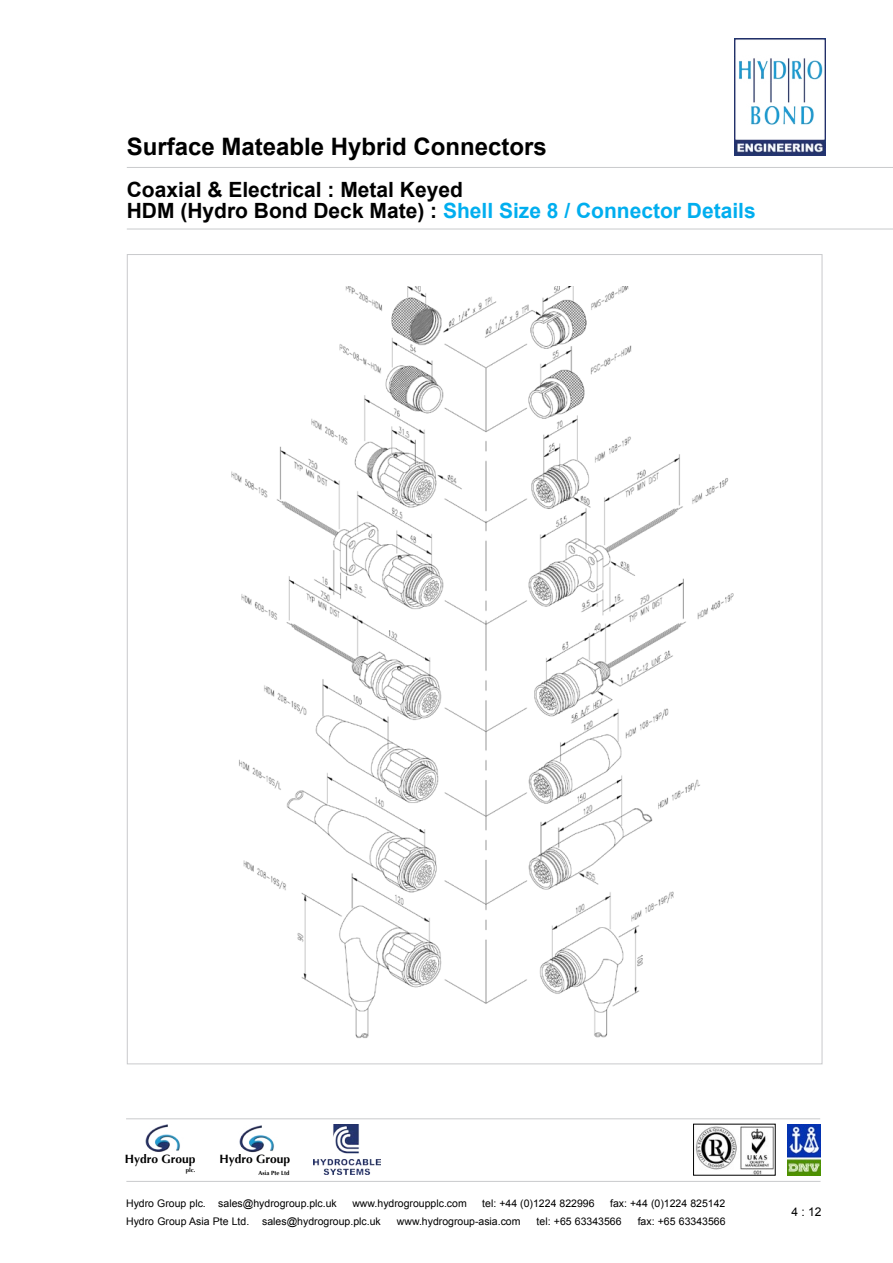
<style>
.page{position:relative;width:893px;height:1263px;background:#fff}
.page>*{position:absolute;margin:0;border:0;box-sizing:border-box;transform-origin:0 0}
.t1{font:700 24px "Arial";color:#000}
.t2{font:700 21px/21px "Arial";color:#000}
.t3{font:700 12px "Optima";color:#000}
.t4{font:12px "Arial";color:#000}
.t5{font:10.5px "Arial";color:#000}
.t6{font:700 6px "Optima";color:#000}
.s1{color:#00aeef}
</style>
<div class="page">
<hr style="left:127px;top:229px;width:766px;height:1px;background:#c9cacc">
<hr style="left:127px;top:167px;width:766px;height:1px;background:#c9cacc">
<img style="left:735px;top:38px;width:90px;height:117px">
<hr style="left:126px;top:1181px;width:694px;height:1px;background:#c9cacc">
<img style="left:313px;top:1125px;width:68px;height:50px">
<img style="left:145px;top:1125px;width:35px;height:27px">
<img style="left:239px;top:1125px;width:35px;height:28px">
<hr style="left:126px;top:1118px;width:694px;height:1px;background:#c9cacc">
<img style="left:787px;top:1124px;width:33px;height:51px">
<img style="left:695px;top:1126px;width:78px;height:47px">
<img style="left:231px;top:286px;width:503px;height:752px">
<h1 class="t1" style="left:127px;top:131px;width:422px">Surface Mateable Hybrid Connectors</h1>
<h2 class="t2" style="left:127px;top:180px;width:630px">Coaxial &amp; Electrical : Metal Keyed<br>HDM (Hydro Bond Deck Mate) : <span class="s1">Shell Size 8 / Connector Details</span></h2>
<p class="t3" style="left:125px;top:1151px;width:72px">Hydro Group</p>
<p class="t3" style="left:219px;top:1151px;width:72px">Hydro Group</p>
<p class="t6" style="left:186px;top:1167px;width:11px">plc.</p>
<p class="t6" style="left:258px;top:1169px;width:33px">Asia Pte Ltd</p>
<p class="t5" style="left:126px;top:1196px;width:212px">Hydro Group plc. sales@hydrogroup.plc.uk</p>
<p class="t5" style="left:352px;top:1196px;width:116px">www.hydrogroupplc.com</p>
<p class="t5" style="left:482px;top:1196px;width:114px">tel: +44 (0)1224 822996</p>
<p class="t5" style="left:610px;top:1196px;width:117px">fax: +44 (0)1224 825142</p>
<p class="t5" style="left:126px;top:1214px;width:256px">Hydro Group Asia Pte Ltd. sales@hydrogroup.plc.uk</p>
<p class="t5" style="left:397px;top:1214px;width:125px">www.hydrogroup-asia.com</p>
<p class="t5" style="left:537px;top:1214px;width:86px">tel: +65 63343566</p>
<p class="t5" style="left:638px;top:1214px;width:89px">fax: +65 63343566</p>
<p class="t4" style="left:791px;top:1204px;width:32px">4 : 12</p>
</div>
